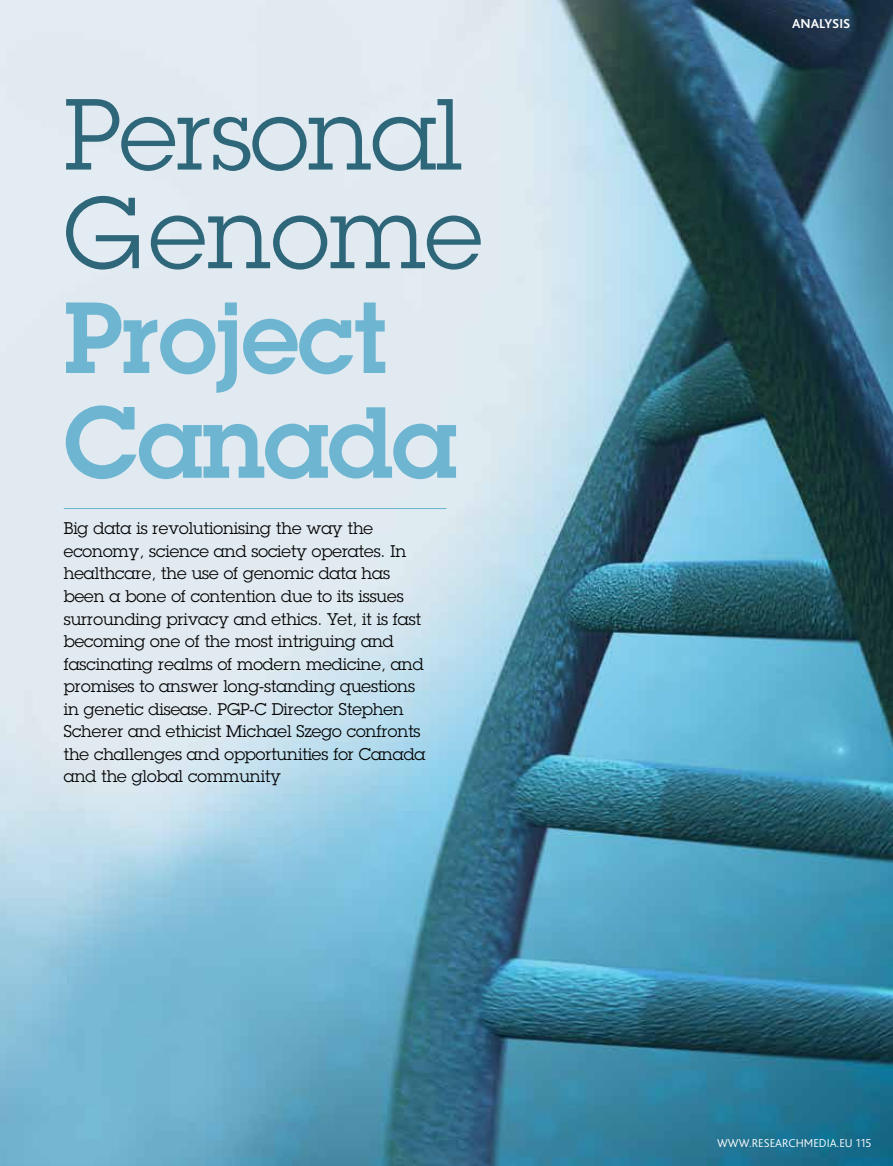
<style>
.page{position:relative;width:893px;height:1166px;background:#fff}
.page>*{position:absolute;margin:0;border:0;box-sizing:border-box;transform-origin:0 0}
.t1{font:98.55px/98.6px "Lubalin Graph Std";letter-spacing:-.01em;color:#2e667a}
.t2{font:600 98.55px/104.7px "Lubalin Graph Std";letter-spacing:-.01em;color:#6db5d1}
.t3{font:16.5px/22.5px "Lubalin Graph Std";color:#000}
.t4{font:700 13.5px "Bliss 2";color:#fff}
.t5{font:300 12px "Bliss 2";color:#fff}
</style>
<div class="page">
<img style="left:0;top:0;width:893px;height:1165px">
<hr style="left:64px;top:508px;width:382px;height:1px;background:#6db5d1">
<h1 class="t1" style="left:64px;top:84px;width:420px">Personal<br>Genome</h1>
<h1 class="t2" style="left:64px;top:284px;width:395px">Project<br>Canada</h1>
<p class="t3" style="left:64px;top:517px;width:363px">Big data is revolutionising the way the economy, science and society operates. In healthcare, the use of genomic data has been a bone of contention due to its issues surrounding privacy and ethics. Yet, it is fast becoming one of the most intriguing and fascinating realms of modern medicine, and promises to answer long-standing questions in genetic disease. PGP-C Director Stephen Scherer and ethicist Michael Szego confronts the challenges and opportunities for Canada and the global community</p>
<p class="t4" style="left:792px;top:15px;width:60px">ANALYSIS</p>
<p class="t5" style="left:717px;top:1135px;width:156px">WWW.RESEARCHMEDIA.EU 115</p>
</div>
